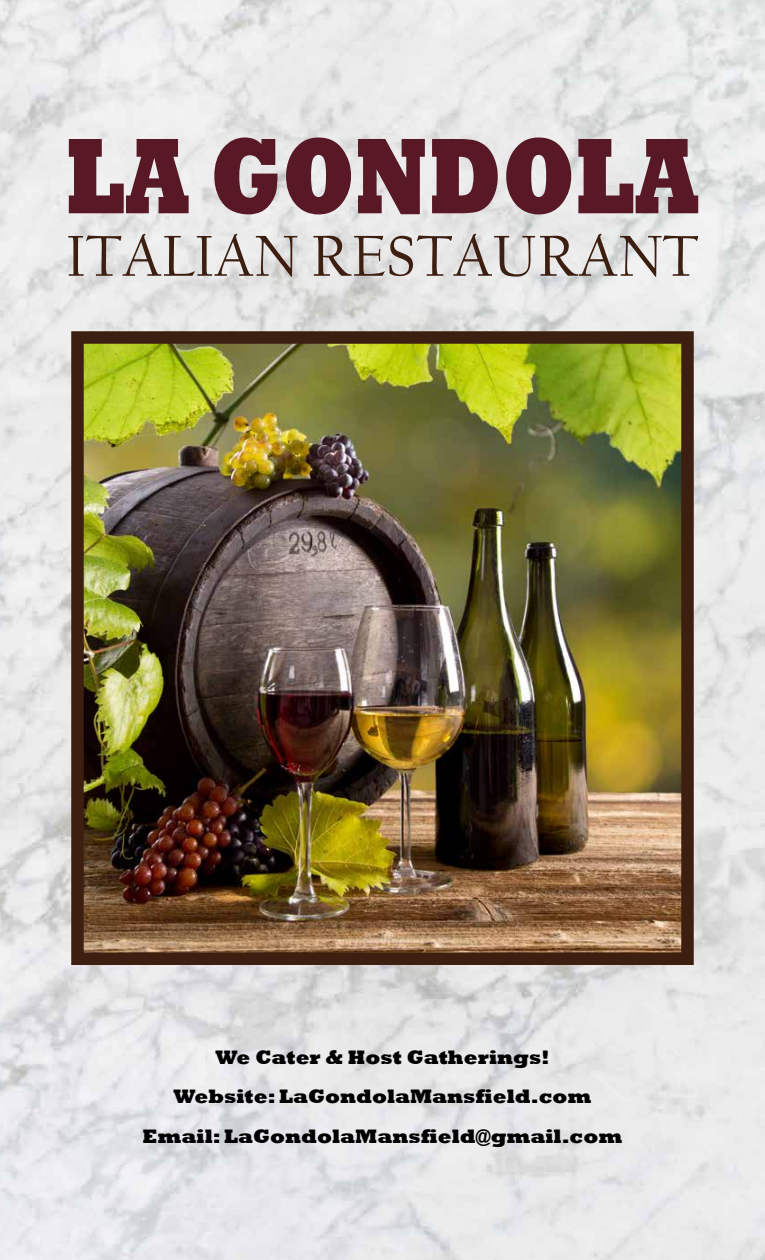
<style>
.page{position:relative;width:765px;height:1260px;background:#fff}
.page>*{position:absolute;margin:0;border:0;box-sizing:border-box;transform-origin:0 0}
.t1{font:800 109.38px "Rockwell";color:#591826;scale:.78 1}
.t2{font:60px "Californian FB";color:#3d1f12}
.t3{font:800 20px/39.4px "Rockwell";color:#000;text-align:center}
</style>
<div class="page">
<img style="left:0;top:0;width:765px;height:1260px">
<img style="left:84px;top:344px;width:597px;height:608px">
<div style="left:71px;top:331px;width:623px;height:634px;border:12px solid #3d1f12"></div>
<h1 class="t1" style="left:66px;top:113px;width:813px">LA GONDOLA</h1>
<h2 class="t2" style="left:66px;top:223px;width:635px">ITALIAN RESTAURANT</h2>
<p class="t3" style="left:143px;top:1038px;width:481px">We Cater &amp; Host Gatherings!<br>Website: LaGondolaMansfield.com<br>Email: LaGondolaMansfield@gmail.com</p>
</div>
